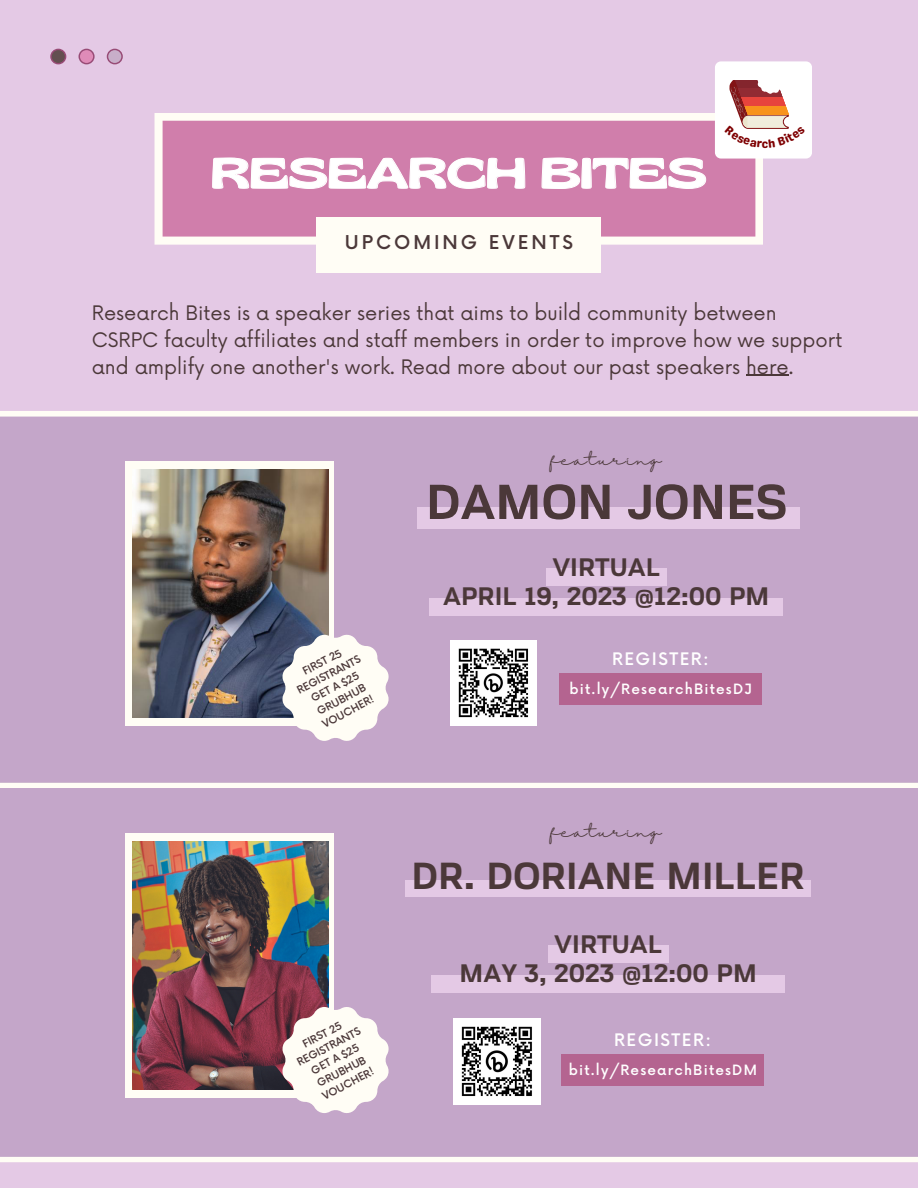
<style>
.page{position:relative;width:918px;height:1188px;background:#e4c9e5}
.page>*{position:absolute;margin:0;border:0;box-sizing:border-box;transform-origin:0 0}
.t1{font:700 51.9px "Akzentica 4 F";color:#4b3839}
.t2{font:expanded 42.3px "Gliker";color:#fff}
.t3{font:700 39.9px "Akzentica 4 F";color:#4b3839}
.t4{font:700 26.85px/29.1px "Akzentica 4 F";color:#4b3839;text-align:center}
.t5{font:19.5px/27px "Now";color:#4b3839}
.t6{font:500 18.6px "Now";letter-spacing:.16em;color:#4b3839}
.t7{font:500 16.8px "Now";letter-spacing:.085em;color:#fff}
.t8{font:15.45px "Halimun";letter-spacing:.07em;color:#4b3839}
.t9{font:500 13.8px "Now";letter-spacing:.085em;color:#fff}
.t10{font:11.55px "Genty Sans";color:#7e0002}
.t11{font:500 10.5px/14px "Now";color:#4b3839;text-align:center}
</style>
<div class="page">
<svg style="left:50px;top:49px;width:16px;height:15px"></svg>
<svg style="left:79px;top:49px;width:16px;height:15px"></svg>
<svg style="left:107px;top:49px;width:16px;height:15px"></svg>
<svg style="left:155px;top:113px;width:608px;height:131px;background:#d896b9"></svg>
<svg style="left:212px;top:144px;width:494px;height:54px;background:#d489b2"></svg>
<div style="left:316px;top:217px;width:285px;height:55px;background:#fffdf5"></div>
<hr style="left:746px;top:375px;width:43px;height:1px;background:#4b3839">
<div style="left:0;top:782px;width:918px;height:6px;background:#fffdf5"></div>
<div style="left:0;top:414px;width:918px;height:368px;background:#c4a6c9"></div>
<div style="left:125px;top:461px;width:209px;height:265px;background:#fffdf5"></div>
<img style="left:132px;top:469px;width:196px;height:249px">
<div style="left:417px;top:508px;width:382px;height:21px;background:#e4c9e5"></div>
<div style="left:546px;top:568px;width:120px;height:17px;background:#e4c9e5"></div>
<div style="left:429px;top:598px;width:354px;height:17px;background:#e4c9e5"></div>
<svg style="left:282px;top:635px;width:107px;height:106px"></svg>
<div style="left:0;top:411px;width:918px;height:6px;background:#fffdf5"></div>
<div style="left:715px;top:61px;width:97px;height:98px;background:#fff;border-radius:6px"></div>
<div style="left:0;top:1157px;width:918px;height:5px;background:#fffdf5"></div>
<div style="left:0;top:788px;width:918px;height:369px;background:#c4a6c9"></div>
<div style="left:125px;top:833px;width:209px;height:265px;background:#fffdf5"></div>
<img style="left:132px;top:841px;width:196px;height:249px">
<div style="left:405px;top:880px;width:406px;height:17px;background:#e4c9e5"></div>
<div style="left:548px;top:945px;width:120px;height:17px;background:#e4c9e5"></div>
<div style="left:431px;top:975px;width:354px;height:17px;background:#e4c9e5"></div>
<svg style="left:282px;top:1007px;width:107px;height:106px"></svg>
<div style="left:559px;top:674px;width:203px;height:31px;background:#b46490"></div>
<img style="left:451px;top:640px;width:85px;height:86px">
<div style="left:561px;top:1055px;width:203px;height:31px;background:#b46490"></div>
<img style="left:453px;top:1018px;width:87px;height:87px">
<svg style="left:729px;top:80px;width:60px;height:49px"></svg>
<h2 class="t2" style="left:211px;top:147px;width:497px">RESEARCH BITES</h2>
<p class="t6" style="left:345px;top:232px;width:230px">UPCOMING EVENTS</p>
<p class="t10" style="left:762px;top:137px;width:8px">c</p>
<p class="t5" style="left:92px;top:300px;width:752px">Research Bites is a speaker series that aims to build community between<br>CSRPC faculty affiliates and staff members in order to improve how we support and amplify one another's work. Read more about our past speakers here.</p>
<p class="t8" style="left:551px;top:451px;width:113px">featuring</p>
<h1 class="t1" style="left:426px;top:483px;width:363px">DAMON JONES</h1>
<p class="t11" style="left:288px;top:673px;width:72px;rotate:-28deg">FIRST 25<br>REGISTRANTS<br>GET A $25<br>GRUBHUB<br>VOUCHER!</p>
<p class="t11" style="left:288px;top:1045px;width:72px;rotate:-28deg">FIRST 25<br>REGISTRANTS<br>GET A $25<br>GRUBHUB<br>VOUCHER!</p>
<h3 class="t4" style="left:443px;top:555px;width:328px">VIRTUAL<br>APRIL 19, 2023 @12:00 PM</h3>
<p class="t7" style="left:612px;top:650px;width:98px">REGISTER:</p>
<p class="t9" style="left:570px;top:682px;width:184px">bit.ly/ResearchBitesDJ</p>
<p class="t8" style="left:551px;top:823px;width:113px">featuring</p>
<h3 class="t3" style="left:412px;top:861px;width:395px">DR. DORIANE MILLER</h3>
<h3 class="t4" style="left:460px;top:932px;width:299px">VIRTUAL<br>MAY 3, 2023 @12:00 PM</h3>
<p class="t7" style="left:614px;top:1031px;width:98px">REGISTER:</p>
<p class="t9" style="left:569px;top:1063px;width:190px">bit.ly/ResearchBitesDM</p>
</div>
